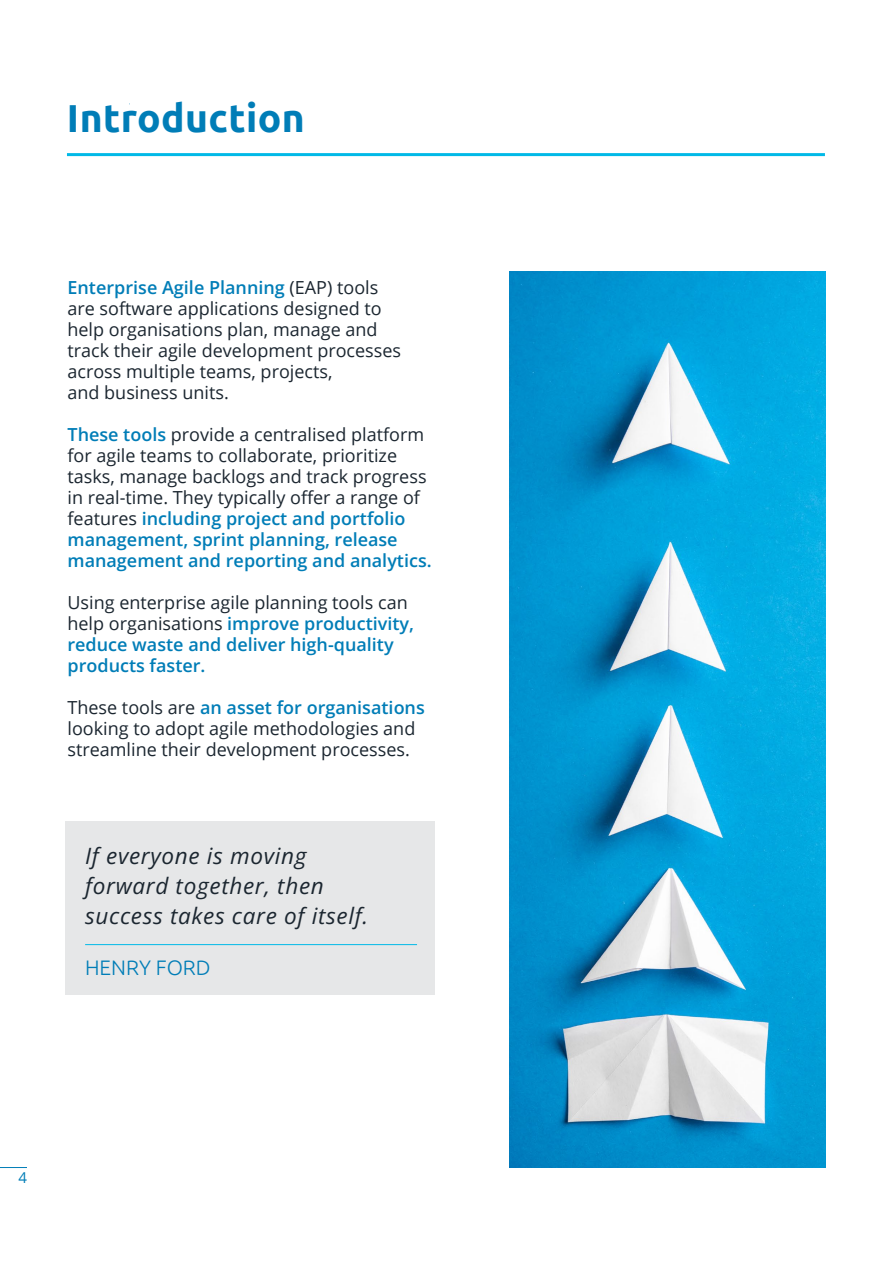
<style>
.page{position:relative;width:893px;height:1263px;background:#fff}
.page>*{position:absolute;margin:0;border:0;box-sizing:border-box;transform-origin:0 0}
.t1{font:700 39px "Ubuntu";letter-spacing:.01em;color:#007db7}
.t2{font:italic 22.5px/30px "Open Sans";letter-spacing:.03em;color:#1b2630}
.t3{font:300 21px "Ubuntu";color:#007db7}
.t4{font:18px/21px "Open Sans";color:#1b2630}
.t5{font:600 18px/21px "Open Sans";color:#007db7}
.t6{font:15px "Open Sans";color:#007db7}
.s1{font-weight:600;color:#007db7}
.s2{font-weight:400;color:#1b2630}
</style>
<div class="page">
<svg style="left:0;top:1167px;width:27px;height:1px"></svg>
<img style="left:509px;top:271px;width:316px;height:897px">
<div style="left:65px;top:821px;width:370px;height:174px;background:#e6e7e8"></div>
<hr style="left:85px;top:944px;width:332px;height:1px;background:#00b9e7">
<hr style="left:67px;top:153px;width:758px;height:3px;background:#00b9e7">
<h1 class="t1" style="left:67px;top:94px;width:239px">Introduction</h1>
<p class="t4" style="left:68px;top:277px;width:335px"><span class="s1">Enterprise Agile Planning</span> (EAP) tools are software applications designed to help organisations plan, manage and track their agile development processes across multiple teams, projects,<br>and business units.</p>
<p class="t4" style="left:68px;top:424px;width:366px"><span class="s1">These tools</span> provide a centralised platform for agile teams to collaborate, prioritize tasks, manage backlogs and track progress in real-time. They typically offer a range of features <span class="s1">including project and portfolio management, sprint planning, release management and reporting and analytics.</span></p>
<p class="t5" style="left:68px;top:592px;width:348px"><span class="s2">Using enterprise agile planning tools can help organisations</span> improve productivity, reduce waste and deliver high-quality products faster.</p>
<p class="t4" style="left:68px;top:697px;width:359px">These tools are <span class="s1">an asset for organisations </span>looking to adopt agile methodologies and streamline their development processes.</p>
<p class="t2" style="left:85px;top:840px;width:285px">If everyone is moving forward together, then success takes care of itself.</p>
<p class="t3" style="left:85px;top:955px;width:127px">HENRY FORD</p>
<p class="t6" style="left:18px;top:1167px;width:10px">4</p>
</div>
